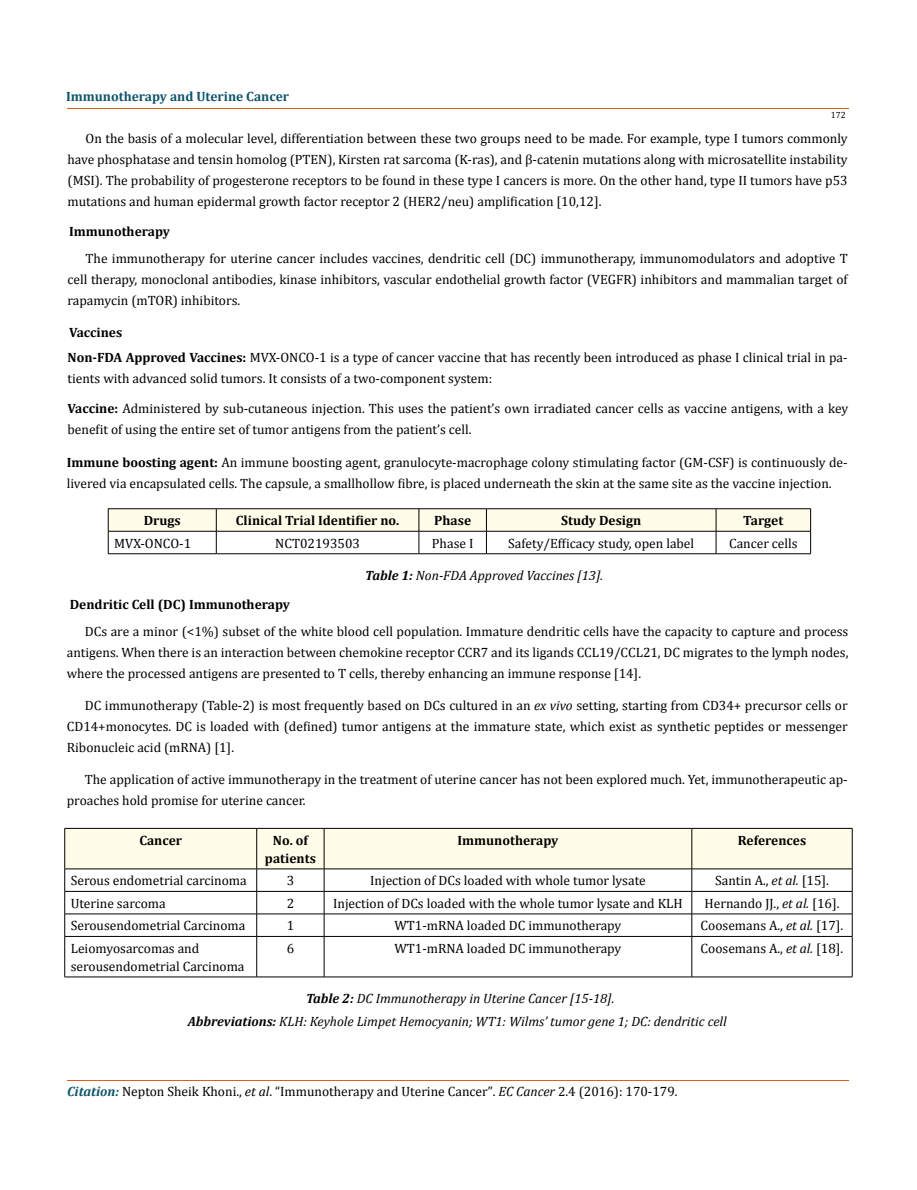
<style>
.page{position:relative;width:917px;height:1190px;background:#fff}
.page>*{position:absolute;margin:0;border:0;box-sizing:border-box;transform-origin:0 0}
.t1{font:13.5px/21px "Cambria";color:#000}
.t2{font:italic 13.5px "Cambria";color:#000}
.t3{font:700 13.5px/18px "Cambria";color:#000;text-align:center}
.t4{font:700 13.5px "Cambria";color:#0e546a}
.t5{font:9px "Cambria";color:#000}
.s1{font-weight:700}
.s2{font-style:italic}
.s3{font-weight:700;font-style:italic;color:#0e546a}
.s4{font-size:13.35px}
</style>
<div class="page">
<hr style="left:67px;top:1080px;width:781px;height:1px;background:#e05d1a">
<hr style="left:108px;top:508px;width:108px;height:1px;background:#000">
<hr style="left:216px;top:508px;width:203px;height:1px;background:#000">
<hr style="left:419px;top:508px;width:67px;height:1px;background:#000">
<hr style="left:486px;top:508px;width:230px;height:1px;background:#000">
<hr style="left:716px;top:508px;width:94px;height:1px;background:#000">
<svg style="left:108px;top:509px;width:703px;height:44px"></svg>
<hr style="left:108px;top:553px;width:108px;height:1px;background:#000">
<hr style="left:216px;top:553px;width:203px;height:1px;background:#000">
<hr style="left:419px;top:553px;width:67px;height:1px;background:#000">
<hr style="left:486px;top:553px;width:230px;height:1px;background:#000">
<hr style="left:716px;top:553px;width:94px;height:1px;background:#000">
<svg style="left:64px;top:828px;width:789px;height:108px"></svg>
<hr style="left:65px;top:936px;width:192px;height:1px;background:#000">
<hr style="left:64px;top:936px;width:1px;height:40px;background:#000">
<hr style="left:257px;top:936px;width:67px;height:1px;background:#000">
<hr style="left:256px;top:936px;width:1px;height:40px;background:#000">
<hr style="left:324px;top:936px;width:367px;height:1px;background:#000">
<hr style="left:324px;top:936px;width:1px;height:40px;background:#000">
<hr style="left:691px;top:936px;width:161px;height:1px;background:#000">
<hr style="left:691px;top:936px;width:1px;height:40px;background:#000">
<hr style="left:852px;top:936px;width:1px;height:40px;background:#000">
<hr style="left:65px;top:976px;width:192px;height:1px;background:#000">
<hr style="left:257px;top:976px;width:67px;height:1px;background:#000">
<hr style="left:324px;top:976px;width:367px;height:1px;background:#000">
<hr style="left:691px;top:976px;width:161px;height:1px;background:#000">
<p class="t4" style="left:66px;top:87px;width:224px">Immunotherapy and Uterine Cancer</p>
<p class="t5" style="left:830px;top:110px;width:16px">172</p>
<p class="t1" style="left:68px;top:127px;width:781px;text-align:justify;text-indent:18px">On the basis of a molecular level, differentiation between these two groups need to be made. For example, type I tumors commonly have phosphatase and tensin homolog (PTEN), Kirsten rat sarcoma (K-ras), and β-catenin mutations along with microsatellite instability (MSI). The probability of progesterone receptors to be found in these type I cancers is more. On the other hand, type II tumors have p53 mutations and human epidermal growth factor receptor 2 (HER2/neu) amplification [10,12].</p>
<p class="t3" style="left:69px;top:222px;width:102px">Immunotherapy</p>
<p class="t1" style="left:68px;top:248px;width:781px;text-align:justify;text-indent:18px">The immunotherapy for uterine cancer includes vaccines, dendritic cell (DC) immunotherapy, immunomodulators and adoptive T cell therapy, monoclonal antibodies, kinase inhibitors, vascular endothelial growth factor (VEGFR) inhibitors and mammalian target of rapamycin (mTOR) inhibitors.</p>
<p class="t1" style="left:68px;top:319px;width:781px;line-height:24.9px"><span class="s1">Vaccines<br>Non-FDA Approved Vaccines:</span> MVX-ONCO-1 is a type of cancer vaccine that has recently been introduced as phase I clinical trial in pa-</p>
<p class="t1" style="left:68px;top:367px;width:426px">tients with advanced solid tumors. It consists of a two-component system:</p>
<p class="t1" style="left:68px;top:398px;width:782px"><span class="s1">Vaccine:</span> Administered by sub-cutaneous injection. This uses the patient’s own irradiated cancer cells as vaccine antigens, with a key benefit of using the entire set of tumor antigens from the patient’s cell.</p>
<p class="t1" style="left:67px;top:451px;width:782px"><span class="s1">Immune boosting agent:</span> An immune boosting agent, granulocyte-macrophage colony stimulating factor (GM-CSF) is continuously de&shy;livered via encapsulated cells. The capsule, a smallhollow fibre, is placed underneath the skin at the same site as the vaccine injection.</p>
<p class="t3" style="left:144px;top:511px;width:39px">Drugs</p>
<p class="t3" style="left:236px;top:511px;width:165px">Clinical Trial Identifier no.</p>
<p class="t3" style="left:434px;top:511px;width:38px">Phase</p>
<p class="t3" style="left:561px;top:511px;width:82px">Study Design</p>
<p class="t3" style="left:743px;top:511px;width:42px">Target</p>
<p class="t1" style="left:114px;top:532px;width:78px">MVX-ONCO-1</p>
<p class="t1" style="left:275px;top:532px;width:86px">NCT02193503</p>
<p class="t1" style="left:432px;top:532px;width:43px">Phase I</p>
<p class="t1" style="left:508px;top:532px;width:187px">Safety/Efficacy study, open label</p>
<p class="t1" style="left:729px;top:532px;width:70px">Cancer cells</p>
<p class="t2" style="left:365px;top:565px;width:239px"><span class="s1">Table 1:</span> Non-FDA Approved Vaccines [13].</p>
<p class="t3" style="left:70px;top:595px;width:222px">Dendritic Cell (DC) Immunotherapy</p>
<p class="t1" style="left:67px;top:621px;width:783px;text-align:justify;text-indent:18px">DCs are a minor (&lt;1%) subset of the white blood cell population. Immature dendritic cells have the capacity to capture and process antigens. When there is an interaction between chemokine receptor CCR7 and its ligands CCL19/CCL21, DC migrates to the lymph nodes, where the processed antigens are presented to T cells, thereby enhancing an immune response [14].</p>
<p class="t1" style="left:67px;top:695px;width:782px;text-align:justify;text-indent:18px">DC immunotherapy (Table-2) is most frequently based on DCs cultured in an <span class="s2">ex vivo</span> setting, starting from CD34+ precursor cells or CD14+monocytes. DC is loaded with (defined) tumor antigens at the immature state, which exist as synthetic peptides or messenger Ribonucleic acid (mRNA) [1].</p>
<p class="t1" style="left:67px;top:769px;width:782px;text-indent:18px">The application of active immunotherapy in the treatment of uterine cancer has not been explored much. Yet, immunotherapeutic ap&shy;proaches hold promise for uterine cancer.</p>
<p class="t3" style="left:139px;top:830px;width:44px">Cancer</p>
<p class="t3" style="left:265px;top:830px;width:52px">No. of patients</p>
<p class="t3" style="left:457px;top:830px;width:102px">Immunotherapy</p>
<p class="t3" style="left:737px;top:830px;width:70px">References</p>
<p class="t1" style="left:71px;top:870px;width:177px">Serous endometrial carcinoma</p>
<p class="t1" style="left:287px;top:870px;width:9px">3</p>
<p class="t1" style="left:370px;top:870px;width:277px">Injection of DCs loaded with whole tumor lysate</p>
<p class="t1" style="left:715px;top:870px;width:115px">Santin A., <span class="s2">et al.</span> [15].</p>
<p class="t1" style="left:71px;top:892px;width:96px">Uterine sarcoma</p>
<p class="t1" style="left:287px;top:892px;width:9px">2</p>
<p class="t1" style="left:333px;top:892px;width:351px">Injection of DCs loaded with the whole tumor lysate and KLH</p>
<p class="t1" style="left:704px;top:892px;width:136px">Hernando JJ., <span class="s2">et al.</span> [16].</p>
<p class="t1" style="left:71px;top:915px;width:176px">Serousendometrial Carcinoma</p>
<p class="t1" style="left:287px;top:915px;width:9px">1</p>
<p class="t1" style="left:394px;top:915px;width:228px">WT1-mRNA loaded DC immunotherapy</p>
<p class="t1" style="left:700px;top:915px;width:144px">Coosemans A., <span class="s2">et al.</span> [17].</p>
<p class="t1" style="left:71px;top:939px;width:175px;line-height:18px">Leiomyosarcomas and serousendometrial Carcinoma</p>
<p class="t1" style="left:287px;top:937px;width:9px">6</p>
<p class="t1" style="left:394px;top:937px;width:228px">WT1-mRNA loaded DC immunotherapy</p>
<p class="t1" style="left:700px;top:937px;width:144px">Coosemans A., <span class="s2">et al.</span> [18].</p>
<p class="t2" style="left:306px;top:988px;width:310px"><span class="s1">Table 2:</span> DC Immunotherapy in Uterine Cancer [15-18].</p>
<p class="t2" style="left:188px;top:1012px;width:540px"><span class="s1">Abbreviations:</span> KLH: Keyhole Limpet Hemocyanin; WT1: Wilms’ tumor gene 1; DC: dendritic cell</p>
<p class="t1" style="left:67px;top:1080px;width:612px"><span class="s3">Citation:</span> Nepton Sheik Khoni., <span class="s2">et al</span>. “Immunotherapy and Uterine Cancer”<span class="s4">.</span> <span class="s2">EC Cancer</span> <span class="s4">2</span>.4 (2016): 170-179.</p>
</div>
